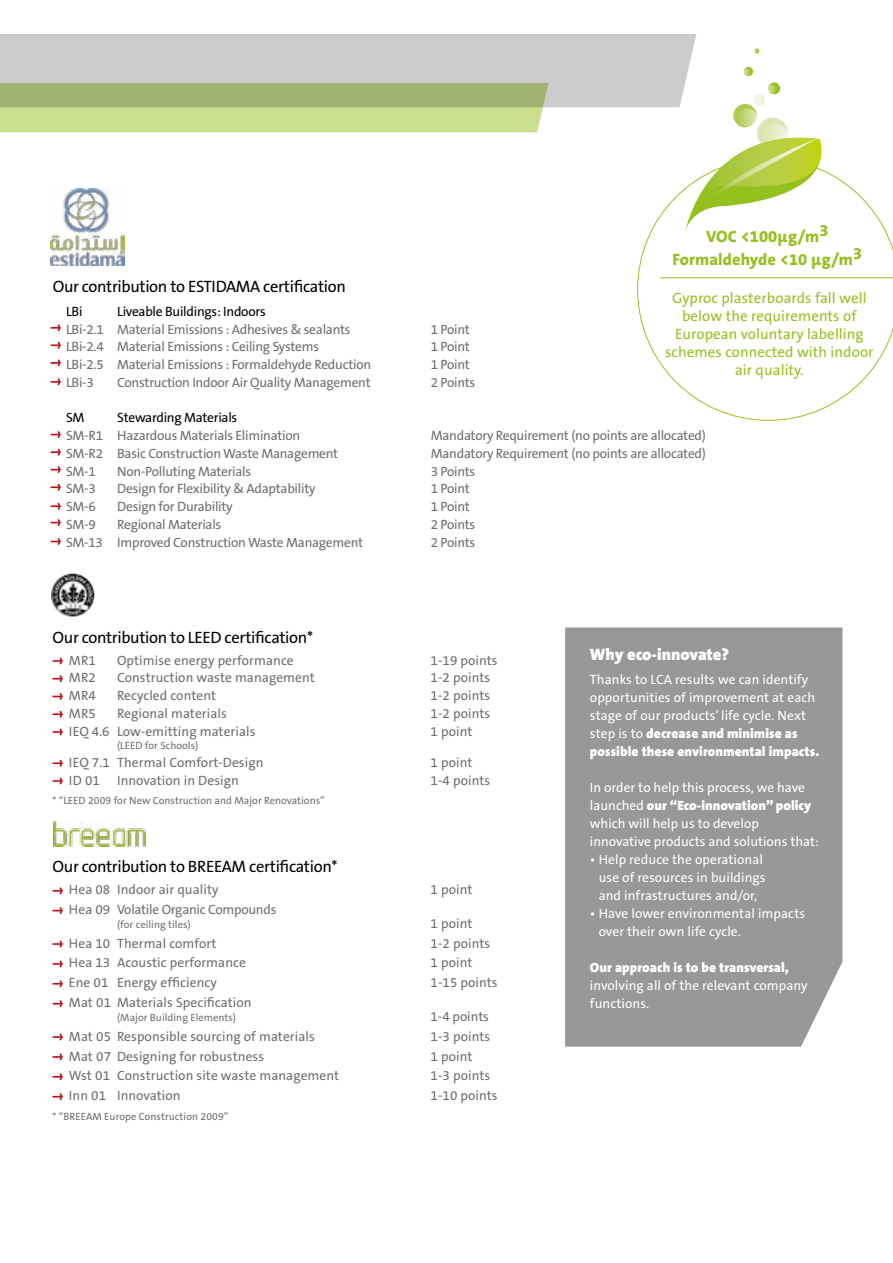
<style>
.page{position:relative;width:893px;height:1263px;background:#fff}
.page>*{position:absolute;margin:0;border:0;box-sizing:border-box;transform-origin:0 0}
.t1{font:16.5px "The Sans B5 Plain";letter-spacing:-.02em;color:#000}
.t2{font:800 16.5px/22.5px "The Sans B8";letter-spacing:.005em;color:#95c11f;text-align:center}
.t3{font:900 16.5px "The Sans B9";color:#fff}
.t4{font:15px/18px "The Sans B5 Plain";letter-spacing:.005em;color:#95c11f;text-align:center}
.t5{font:13.5px "The Sans B5 Plain";letter-spacing:-.02em;color:#706f6f}
.t6{font:13.5px "The Sans B5 Plain";letter-spacing:.005em;color:#706f6f}
.t7{font:13.5px/18px "The Sans B5 Plain";letter-spacing:.005em;color:#fff}
.t8{font:900 13.5px/18px "The Sans B9";letter-spacing:.005em;color:#fff}
.t9{font:13.5px "The Sans B5 Plain";letter-spacing:-.02em;color:#000}
.t10{font:10.5px "The Sans B5 Plain";letter-spacing:.005em;color:#706f6f}
.s1{font-family:"The Sans B5 Plain";font-weight:400}
</style>
<div class="page">
<div style="left:0;top:34px;width:696px;height:73px;background:#ccc"></div>
<div style="left:565px;top:627px;width:277px;height:420px;background:#989898"></div>
<svg style="left:0;top:83px;width:549px;height:49px"></svg>
<svg style="left:637px;top:177px;width:256px;height:244px"></svg>
<hr style="left:660px;top:277px;width:233px;height:1px;background:#95c11f">
<svg style="left:53px;top:657px;width:10px;height:8px"></svg>
<svg style="left:53px;top:675px;width:10px;height:8px"></svg>
<svg style="left:53px;top:693px;width:10px;height:7px"></svg>
<svg style="left:53px;top:710px;width:10px;height:8px"></svg>
<svg style="left:53px;top:728px;width:10px;height:8px"></svg>
<svg style="left:53px;top:759px;width:10px;height:8px"></svg>
<svg style="left:53px;top:777px;width:10px;height:8px"></svg>
<svg style="left:53px;top:887px;width:10px;height:8px"></svg>
<svg style="left:53px;top:907px;width:10px;height:8px"></svg>
<svg style="left:53px;top:940px;width:10px;height:8px"></svg>
<svg style="left:53px;top:960px;width:10px;height:8px"></svg>
<svg style="left:53px;top:980px;width:10px;height:8px"></svg>
<svg style="left:53px;top:1000px;width:10px;height:8px"></svg>
<svg style="left:53px;top:1033px;width:10px;height:8px"></svg>
<svg style="left:53px;top:1053px;width:10px;height:8px"></svg>
<svg style="left:53px;top:1073px;width:10px;height:8px"></svg>
<svg style="left:53px;top:1093px;width:10px;height:8px"></svg>
<svg style="left:51px;top:573px;width:44px;height:44px"></svg>
<img style="left:51px;top:573px;width:43px;height:44px;border-radius:22px">
<img style="left:53px;top:821px;width:92px;height:25px">
<img style="left:51px;top:189px;width:73px;height:76px">
<svg style="left:51px;top:431px;width:10px;height:7px"></svg>
<svg style="left:51px;top:341px;width:10px;height:8px"></svg>
<svg style="left:51px;top:466px;width:10px;height:8px"></svg>
<svg style="left:51px;top:324px;width:10px;height:8px"></svg>
<svg style="left:51px;top:448px;width:10px;height:8px"></svg>
<svg style="left:51px;top:359px;width:10px;height:8px"></svg>
<svg style="left:51px;top:483px;width:10px;height:8px"></svg>
<svg style="left:51px;top:378px;width:10px;height:8px"></svg>
<svg style="left:51px;top:502px;width:10px;height:24px"></svg>
<svg style="left:51px;top:538px;width:10px;height:7px"></svg>
<svg style="left:768px;top:82px;width:12px;height:13px"></svg>
<svg style="left:686px;top:85px;width:151px;height:145px"></svg>
<svg style="left:744px;top:67px;width:9px;height:9px"></svg>
<svg style="left:744px;top:69px;width:7px;height:6px"></svg>
<svg style="left:754px;top:49px;width:5px;height:5px"></svg>
<p class="t2" style="left:672px;top:226px;width:191px">VOC &lt;100μg/m3<br>Formaldehyde &lt;10 μg/m3</p>
<p class="t4" style="left:665px;top:289px;width:210px">Gyproc plasterboards fall well below the requirements of<br>European voluntary labelling schemes connected with indoor air quality.</p>
<p class="t1" style="left:53px;top:278px;width:295px">Our contribution to ESTIDAMA certification</p>
<p class="t9" style="left:66px;top:304px;width:18px">LBi</p>
<p class="t9" style="left:117px;top:304px;width:150px">Liveable Buildings: Indoors</p>
<p class="t5" style="left:66px;top:322px;width:286px">LBi-2.1 Material Emissions : Adhesives &amp; sealants</p>
<p class="t5" style="left:431px;top:322px;width:41px">1 Point</p>
<p class="t5" style="left:66px;top:340px;width:255px">LBi-2.4 Material Emissions : Ceiling Systems</p>
<p class="t5" style="left:431px;top:340px;width:41px">1 Point</p>
<p class="t5" style="left:66px;top:357px;width:307px">LBi-2.5 Material Emissions : Formaldehyde Reduction</p>
<p class="t5" style="left:431px;top:357px;width:41px">1 Point</p>
<p class="t5" style="left:66px;top:375px;width:29px">LBi-3</p>
<p class="t5" style="left:117px;top:375px;width:255px">Construction Indoor Air Quality Management</p>
<p class="t5" style="left:431px;top:375px;width:46px">2 Points</p>
<p class="t9" style="left:66px;top:411px;width:20px">SM</p>
<p class="t9" style="left:117px;top:411px;width:122px">Stewarding Materials</p>
<p class="t5" style="left:66px;top:428px;width:236px">SM-R1 Hazardous Materials Elimination</p>
<p class="t5" style="left:431px;top:428px;width:277px">Mandatory Requirement (no points are allocated)</p>
<p class="t5" style="left:66px;top:446px;width:274px">SM-R2 Basic Construction Waste Management</p>
<p class="t5" style="left:431px;top:446px;width:277px">Mandatory Requirement (no points are allocated)</p>
<p class="t5" style="left:66px;top:464px;width:31px">SM-1</p>
<p class="t5" style="left:117px;top:464px;width:135px">Non-Polluting Materials</p>
<p class="t5" style="left:431px;top:464px;width:46px">3 Points</p>
<p class="t5" style="left:66px;top:482px;width:31px">SM-3</p>
<p class="t5" style="left:117px;top:482px;width:200px">Design for Flexibility &amp; Adaptability</p>
<p class="t5" style="left:431px;top:482px;width:41px">1 Point</p>
<p class="t5" style="left:66px;top:499px;width:31px">SM-6</p>
<p class="t5" style="left:117px;top:499px;width:117px">Design for Durability</p>
<p class="t5" style="left:431px;top:499px;width:41px">1 Point</p>
<p class="t5" style="left:66px;top:517px;width:31px">SM-9</p>
<p class="t5" style="left:117px;top:517px;width:106px">Regional Materials</p>
<p class="t5" style="left:431px;top:517px;width:46px">2 Points</p>
<p class="t5" style="left:66px;top:535px;width:298px">SM-13 Improved Construction Waste Management</p>
<p class="t5" style="left:431px;top:535px;width:46px">2 Points</p>
<p class="t1" style="left:53px;top:628px;width:262px">Our contribution to LEED certification*</p>
<p class="t5" style="left:69px;top:653px;width:29px">MR1</p>
<p class="t6" style="left:117px;top:653px;width:178px">Optimise energy performance</p>
<p class="t6" style="left:431px;top:653px;width:69px">1-19 points</p>
<p class="t5" style="left:69px;top:670px;width:29px">MR2</p>
<p class="t6" style="left:117px;top:670px;width:199px">Construction waste management</p>
<p class="t5" style="left:431px;top:670px;width:61px">1-2 points</p>
<p class="t5" style="left:69px;top:688px;width:29px">MR4</p>
<p class="t6" style="left:117px;top:688px;width:101px">Recycled content</p>
<p class="t5" style="left:431px;top:688px;width:61px">1-2 points</p>
<p class="t5" style="left:69px;top:706px;width:29px">MR5</p>
<p class="t6" style="left:117px;top:706px;width:111px">Regional materials</p>
<p class="t5" style="left:431px;top:706px;width:61px">1-2 points</p>
<p class="t6" style="left:69px;top:724px;width:188px">IEQ 4.6 Low-emitting materials</p>
<p class="t5" style="left:431px;top:724px;width:43px">1 point</p>
<p class="t10" style="left:117px;top:740px;width:83px">(LEED for Schools)</p>
<p class="t6" style="left:69px;top:755px;width:196px">IEQ 7.1 Thermal Comfort-Design</p>
<p class="t5" style="left:431px;top:755px;width:43px">1 point</p>
<p class="t5" style="left:69px;top:773px;width:33px">ID 01</p>
<p class="t6" style="left:117px;top:773px;width:123px">Innovation in Design</p>
<p class="t5" style="left:431px;top:773px;width:61px">1-4 points</p>
<p class="t10" style="left:53px;top:795px;width:274px">* “LEED 2009 for New Construction and Major Renovations”</p>
<p class="t1" style="left:53px;top:858px;width:287px">Our contribution to BREEAM certification*</p>
<p class="t6" style="left:69px;top:882px;width:151px">Hea 08 Indoor air quality</p>
<p class="t5" style="left:431px;top:882px;width:43px">1 point</p>
<p class="t5" style="left:69px;top:902px;width:209px">Hea 09 Volatile Organic Compounds</p>
<p class="t10" style="left:117px;top:918px;width:75px">(for ceiling tiles)</p>
<p class="t5" style="left:431px;top:916px;width:43px">1 point</p>
<p class="t6" style="left:69px;top:936px;width:149px">Hea 10 Thermal comfort</p>
<p class="t5" style="left:431px;top:936px;width:61px">1-2 points</p>
<p class="t6" style="left:69px;top:956px;width:178px">Hea 13 Acoustic performance</p>
<p class="t5" style="left:431px;top:956px;width:43px">1 point</p>
<p class="t6" style="left:69px;top:975px;width:149px">Ene 01 Energy efficiency</p>
<p class="t6" style="left:431px;top:975px;width:69px">1-15 points</p>
<p class="t6" style="left:69px;top:995px;width:184px">Mat 01 Materials Specification</p>
<p class="t10" style="left:117px;top:1011px;width:121px">(Major Building Elements)</p>
<p class="t5" style="left:431px;top:1009px;width:60px">1-4 points</p>
<p class="t6" style="left:69px;top:1029px;width:247px">Mat 05 Responsible sourcing of materials</p>
<p class="t5" style="left:431px;top:1029px;width:61px">1-3 points</p>
<p class="t6" style="left:69px;top:1049px;width:197px">Mat 07 Designing for robustness</p>
<p class="t5" style="left:431px;top:1049px;width:43px">1 point</p>
<p class="t6" style="left:69px;top:1068px;width:272px">Wst 01 Construction site waste management</p>
<p class="t5" style="left:431px;top:1068px;width:61px">1-3 points</p>
<p class="t6" style="left:69px;top:1088px;width:113px">Inn 01 Innovation</p>
<p class="t6" style="left:431px;top:1088px;width:69px">1-10 points</p>
<p class="t10" style="left:53px;top:1110px;width:177px">* “BREEAM Europe Construction 2009”</p>
<p class="t3" style="left:590px;top:646px;width:141px">Why eco-innovate?</p>
<p class="t7" style="left:590px;top:671px;width:227px">Thanks to LCA results we can identify opportunities of improvement at each stage of our products’ life cycle. Next</p>
<p class="t8" style="left:590px;top:725px;width:231px"><span class="s1">step is to</span> decrease and minimise as possible these environmental impacts.</p>
<p class="t7" style="left:590px;top:779px;width:216px">In order to help this process, we have</p>
<p class="t8" style="left:590px;top:797px;width:223px"><span class="s1">launched</span> our “Eco-innovation” policy</p>
<p class="t7" style="left:590px;top:815px;width:230px">which will help us to develop innovative products and solutions that:</p>
<p class="t7" style="left:599px;top:851px;width:168px;text-indent:-9px">• Help reduce the operational use of resources in buildings and infrastructures and/or,</p>
<p class="t7" style="left:599px;top:905px;width:208px;text-indent:-9px">• Have lower environmental impacts over their own life cycle.</p>
<p class="t8" style="left:590px;top:959px;width:201px">Our approach is to be transversal,</p>
<p class="t7" style="left:590px;top:977px;width:219px">involving all of the relevant company functions.</p>
</div>
